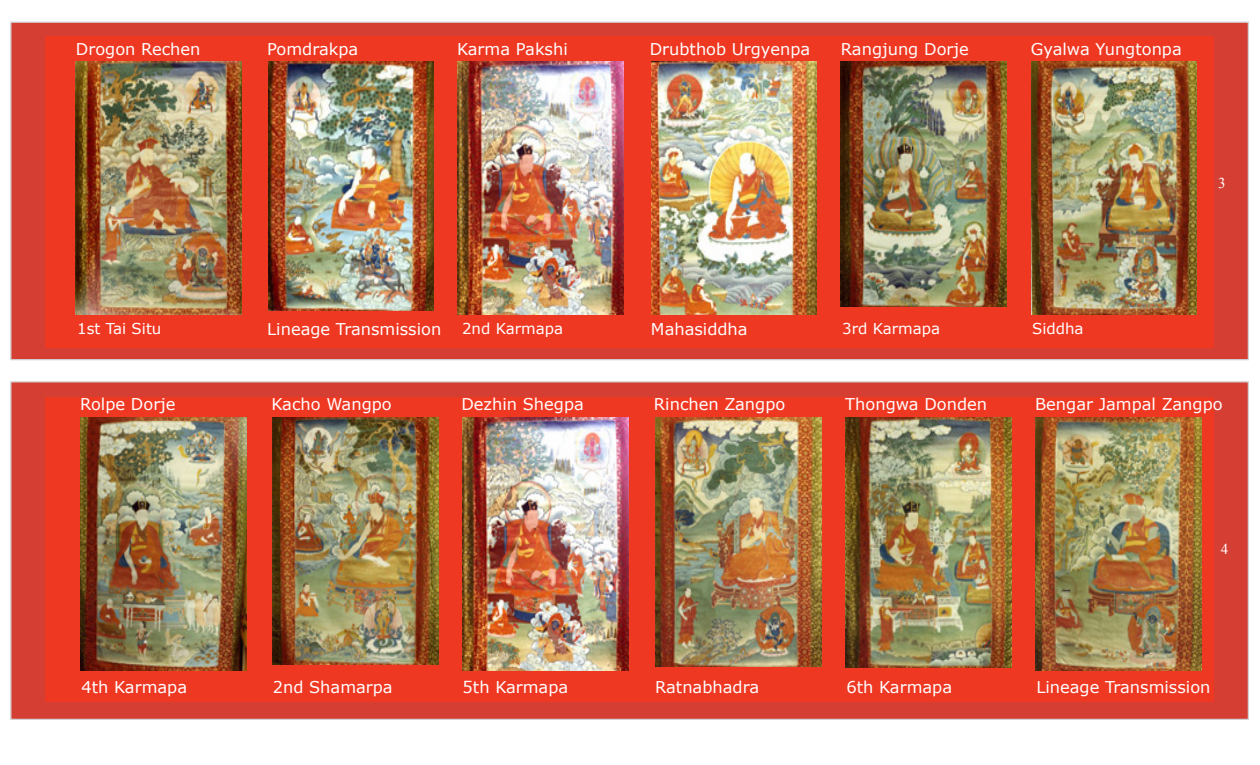
<style>
.page{position:relative;width:1260px;height:765px;background:#fff}
.page>*{position:absolute;margin:0;border:0;box-sizing:border-box;transform-origin:0 0}
.t1{font:16.25px "Verdana";color:#fff}
.t2{font:15px "Verdana";color:#fff}
.t3{font:15px "Times New Roman";color:#fff}
</style>
<div class="page">
<div style="left:10px;top:22px;width:1239px;height:338px;background:#d43e33;border:1px solid #d1d2d4"></div>
<div style="left:10px;top:381px;width:1239px;height:339px;background:#d43e33;border:1px solid #d1d2d4"></div>
<div style="left:46px;top:36px;width:1168px;height:312px;background:#ef3822"></div>
<div style="left:46px;top:397px;width:1168px;height:305px;background:#ef3822"></div>
<img style="left:81px;top:417px;width:166px;height:253px">
<img style="left:273px;top:417px;width:166px;height:247px">
<img style="left:463px;top:417px;width:166px;height:253px">
<img style="left:656px;top:417px;width:166px;height:249px">
<img style="left:846px;top:417px;width:165px;height:250px">
<img style="left:1036px;top:417px;width:166px;height:253px">
<img style="left:76px;top:62px;width:166px;height:253px">
<img style="left:268px;top:62px;width:166px;height:249px">
<img style="left:458px;top:62px;width:166px;height:253px">
<img style="left:651px;top:62px;width:166px;height:253px">
<img style="left:841px;top:62px;width:166px;height:245px">
<img style="left:1031px;top:62px;width:166px;height:253px">
<p class="t1" style="left:76px;top:37px;width:126px">Drogon Rechen</p>
<p class="t1" style="left:267px;top:37px;width:93px">Pomdrakpa</p>
<p class="t1" style="left:457px;top:37px;width:112px">Karma Pakshi</p>
<p class="t1" style="left:650px;top:37px;width:162px">Drubthob Urgyenpa</p>
<p class="t1" style="left:841px;top:37px;width:129px">Rangjung Dorje</p>
<p class="t1" style="left:1031px;top:37px;width:152px">Gyalwa Yungtonpa</p>
<p class="t3" style="left:1218px;top:173px;width:9px">3</p>
<p class="t2" style="left:77px;top:318px;width:86px">1st Tai Situ</p>
<p class="t1" style="left:267px;top:318px;width:176px">Lineage Transmission</p>
<p class="t2" style="left:462px;top:318px;width:102px">2nd Karmapa</p>
<p class="t1" style="left:651px;top:318px;width:98px">Mahasiddha</p>
<p class="t2" style="left:842px;top:318px;width:99px">3rd Karmapa</p>
<p class="t2" style="left:1032px;top:318px;width:53px">Siddha</p>
<p class="t1" style="left:80px;top:393px;width:97px">Rolpe Dorje</p>
<p class="t1" style="left:271px;top:393px;width:122px">Kacho Wangpo</p>
<p class="t1" style="left:461px;top:393px;width:124px">Dezhin Shegpa</p>
<p class="t1" style="left:654px;top:393px;width:133px">Rinchen Zangpo</p>
<p class="t1" style="left:845px;top:393px;width:143px">Thongwa Donden</p>
<p class="t1" style="left:1035px;top:393px;width:189px">Bengar Jampal Zangpo</p>
<p class="t3" style="left:1221px;top:539px;width:9px">4</p>
<p class="t1" style="left:81px;top:676px;width:107px">4th Karmapa</p>
<p class="t1" style="left:273px;top:676px;width:122px">2nd Shamarpa</p>
<p class="t1" style="left:463px;top:676px;width:107px">5th Karmapa</p>
<p class="t1" style="left:655px;top:676px;width:105px">Ratnabhadra</p>
<p class="t1" style="left:846px;top:676px;width:107px">6th Karmapa</p>
<p class="t1" style="left:1036px;top:676px;width:176px">Lineage Transmission</p>
</div>
